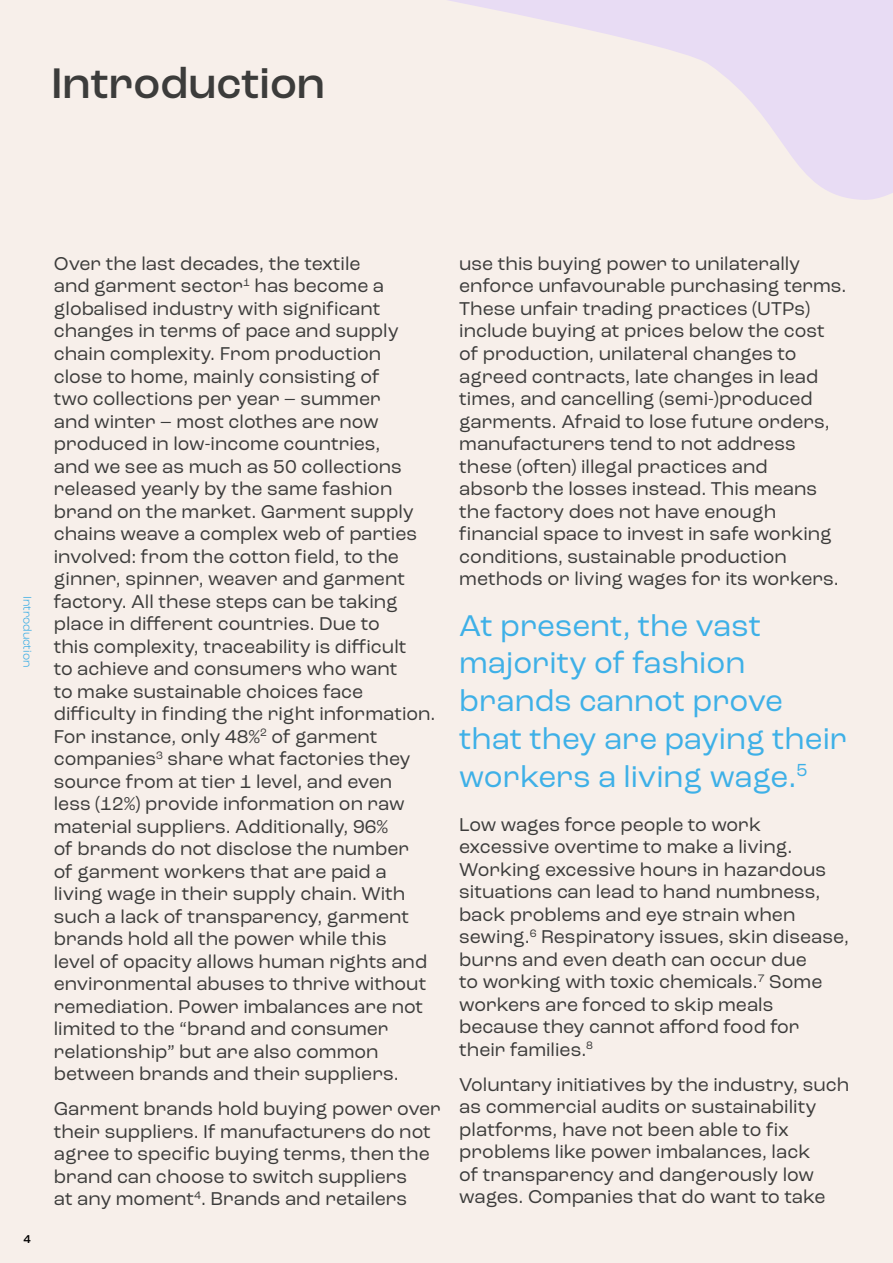
<style>
.page{position:relative;width:893px;height:1263px;background:#f7efea}
.page>*{position:absolute;margin:0;border:0;box-sizing:border-box;transform-origin:0 0}
.t1{font:500 45px "Roc Grotesk";color:#3c3c3b}
.t2{font:31.5px/37.8px "Roc Grotesk";color:#3eb0e7}
.t3{font:19.5px/22.5px "Roc Grotesk";color:#3c3c3b}
.t4{font:300 12px "Roc Grotesk";color:#29a7e4}
.t5{font:500 12px "Roc Grotesk";color:#000}
</style>
<div class="page">
<svg style="left:449px;top:0;width:444px;height:200px"></svg>
<h1 class="t1" style="left:51px;top:56px;width:275px">Introduction</h1>
<p class="t4" style="left:35px;top:596px;width:73px;rotate:90deg">Introduction</p>
<p class="t5" style="left:23px;top:1231px;width:9px">4</p>
<p class="t3" style="left:54px;top:252px;width:383px">Over the last decades, the textile<br>and garment sector<sup>1</sup> has become a globalised industry with significant changes in terms of pace and supply chain complexity. From production<br>close to home, mainly consisting of<br>two collections per year – summer<br>and winter – most clothes are now produced in low-income countries,<br>and we see as much as 50 collections released yearly by the same fashion brand on the market. Garment supply chains weave a complex web of parties involved: from the cotton field, to the ginner, spinner, weaver and garment factory. All these steps can be taking place in different countries. Due to<br>this complexity, traceability is difficult<br>to achieve and consumers who want<br>to make sustainable choices face difficulty in finding the right information.<br>For instance, only 48%<sup>2</sup> of garment companies<sup>3</sup> share what factories they source from at tier 1 level, and even<br>less (12%) provide information on raw material suppliers. Additionally, 96%<br>of brands do not disclose the number<br>of garment workers that are paid a living wage in their supply chain. With such a lack of transparency, garment brands hold all the power while this<br>level of opacity allows human rights and environmental abuses to thrive without remediation. Power imbalances are not limited to the “brand and consumer relationship” but are also common between brands and their suppliers.</p>
<p class="t3" style="left:54px;top:1098px;width:389px">Garment brands hold buying power over their suppliers. If manufacturers do not agree to specific buying terms, then the brand can choose to switch suppliers<br>at any moment<sup>4</sup>. Brands and retailers</p>
<p class="t3" style="left:459px;top:252px;width:389px">use this buying power to unilaterally enforce unfavourable purchasing terms.<br>These unfair trading practices (UTPs) include buying at prices below the cost of production, unilateral changes to agreed contracts, late changes in lead times, and cancelling (semi-)produced garments. Afraid to lose future orders, manufacturers tend to not address these (often) illegal practices and<br>absorb the losses instead. This means the factory does not have enough financial space to invest in safe working conditions, sustainable production methods or living wages for its workers.</p>
<h2 class="t2" style="left:459px;top:606px;width:389px">At present, the vast majority of fashion brands cannot prove that they are paying their workers a living wage.<sup>5</sup></h2>
<p class="t3" style="left:459px;top:813px;width:391px">Low wages force people to work excessive overtime to make a living.<br>Working excessive hours in hazardous situations can lead to hand numbness, back problems and eye strain when sewing.<sup>6</sup> Respiratory issues, skin disease, burns and even death can occur due<br>to working with toxic chemicals.<sup>7</sup> Some workers are forced to skip meals because they cannot afford food for their families.<sup>8</sup></p>
<p class="t3" style="left:459px;top:1073px;width:391px">Voluntary initiatives by the industry, such as commercial audits or sustainability platforms, have not been able to fix problems like power imbalances, lack<br>of transparency and dangerously low wages. Companies that do want to take</p>
</div>
